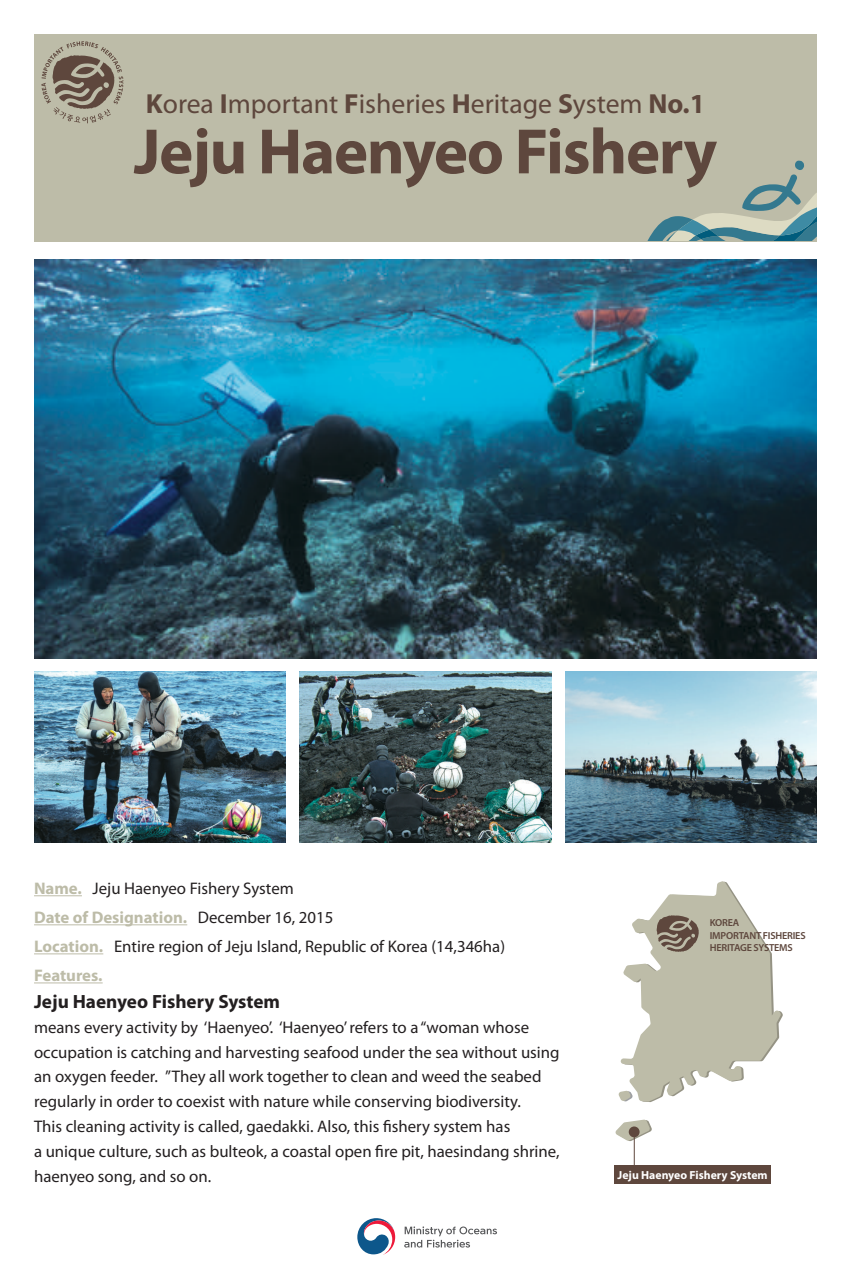
<style>
.page{position:relative;width:851px;height:1276px;background:#fff}
.page>*{position:absolute;margin:0;border:0;box-sizing:border-box;transform-origin:0 0}
.t1{font:700 64.68px "Myriad Pro";letter-spacing:-.02em;color:#5e473d}
.t2{font:27.66px "Myriad Pro";color:#5e473d}
.t3{font:700 19.2px "Myriad Pro";color:#231f20}
.t4{font:16.8px/24.8px "Myriad Pro";color:#231f20}
.t5{font:700 11.7px "Myriad Pro";color:#fff}
.t6{font:600 10.2px/12.2px "Myriad Pro";letter-spacing:-.02em;color:#5e473d}
.s1{font-weight:700}
.s2{font-weight:700;color:#bdbca8}
</style>
<div class="page">
<div style="left:614px;top:1165px;width:157px;height:19px;background:#5e473d"></div>
<img style="left:34px;top:259px;width:782px;height:399px">
<div style="left:34px;top:34px;width:782px;height:207px;background:#bdbca8"></div>
<svg style="left:647px;top:161px;width:169px;height:80px"></svg>
<svg style="left:41px;top:41px;width:82px;height:82px"></svg>
<img style="left:34px;top:671px;width:251px;height:171px">
<img style="left:300px;top:671px;width:251px;height:171px">
<img style="left:566px;top:671px;width:250px;height:171px">
<hr style="left:34px;top:895px;width:48px;height:1px;background:#bdbca8">
<hr style="left:34px;top:924px;width:153px;height:1px;background:#bdbca8">
<hr style="left:34px;top:953px;width:69px;height:1px;background:#bdbca8">
<hr style="left:34px;top:982px;width:69px;height:1px;background:#bdbca8">
<svg style="left:357px;top:1218px;width:38px;height:36px"></svg>
<svg style="left:404px;top:1226px;width:93px;height:21px"></svg>
<svg style="left:615px;top:1119px;width:37px;height:22px"></svg>
<svg style="left:618px;top:881px;width:164px;height:221px"></svg>
<div style="left:628px;top:1126px;width:11px;height:11px;background:#5e473d;border-radius:50%"></div>
<hr style="left:634px;top:1134px;width:1px;height:35px;background:#5e473d">
<h2 class="t2" style="left:146px;top:86px;width:560px"><span class="s1">K</span>orea <span class="s1">I</span>mportant <span class="s1">F</span>isheries <span class="s1">H</span>eritage <span class="s1">S</span>ystem <span class="s1">No.1</span></h2>
<h1 class="t1" style="left:134px;top:109px;width:584px">Jeju Haenyeo Fishery</h1>
<p class="t4" style="left:34px;top:873px;width:472px;line-height:29px"><span class="s2">Name.</span> Jeju Haenyeo Fishery System<br><span class="s2">Date of Designation.</span> December 16, 2015<br><span class="s2">Location.</span> Entire region of Jeju Island, Republic of Korea (14,346ha)<br><span class="s2">Features.</span></p>
<p class="t3" style="left:34px;top:989px;width:247px">Jeju Haenyeo Fishery System</p>
<p class="t4" style="left:34px;top:1014px;width:527px">means every activity by ‘Haenyeo’. ‘Haenyeo’ refers to a “woman whose occupation is catching and harvesting seafood under the sea without using an oxygen feeder. ”They all work together to clean and weed the seabed regularly in order to coexist with nature while conserving biodiversity.<br>This cleaning activity is called, gaedakki. Also, this fishery system has<br>a unique culture, such as bulteok, a coastal open fire pit, haesindang shrine, haenyeo song, and so on.</p>
<p class="t6" style="left:709px;top:916px;width:97px">KOREA<br>IMPORTANT FISHERIES<br>HERITAGE SYSTEMS</p>
<p class="t5" style="left:617px;top:1167px;width:152px">Jeju Haenyeo Fishery System</p>
</div>
